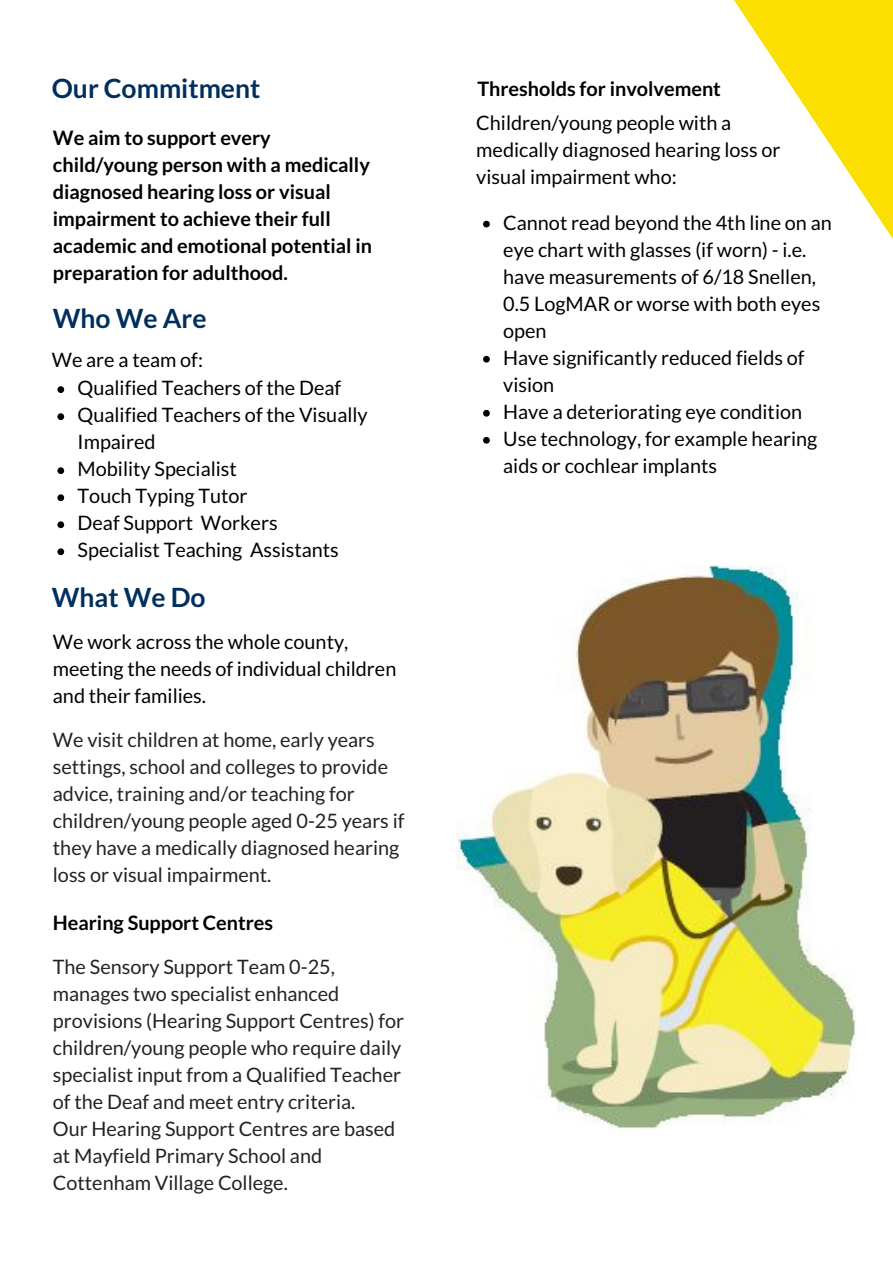
<style>
.page{position:relative;width:893px;height:1263px;background:#fff}
.page>*{position:absolute;margin:0;border:0;box-sizing:border-box;transform-origin:0 0}
.t1{font:700 26.55px "Lato";color:#002f5d}
.t2{font:19.8px/27px "Lato";color:#000}
.t3{font:19.8px/27px "Lato";color:#222}
.t4{font:700 19.8px/27px "Lato";color:#000}
</style>
<div class="page">
<svg style="left:734px;top:0;width:159px;height:239px"></svg>
<svg style="left:57px;top:386px;width:7px;height:7px"></svg>
<svg style="left:57px;top:413px;width:7px;height:7px"></svg>
<svg style="left:57px;top:467px;width:7px;height:7px"></svg>
<svg style="left:57px;top:494px;width:7px;height:7px"></svg>
<svg style="left:57px;top:521px;width:7px;height:7px"></svg>
<svg style="left:57px;top:548px;width:7px;height:7px"></svg>
<svg style="left:483px;top:221px;width:7px;height:6px"></svg>
<svg style="left:483px;top:356px;width:7px;height:7px"></svg>
<svg style="left:483px;top:410px;width:7px;height:7px"></svg>
<svg style="left:483px;top:437px;width:7px;height:7px"></svg>
<img style="left:456px;top:565px;width:400px;height:563px">
<h1 class="t1" style="left:52px;top:72px;width:210px">Our Commitment</h1>
<p class="t4" style="left:53px;top:124px;width:321px">We aim to support every child/young person with a medically diagnosed hearing loss or visual impairment to achieve their full academic and emotional potential in preparation for adulthood.</p>
<h1 class="t1" style="left:53px;top:301px;width:155px">Who We Are</h1>
<p class="t2" style="left:52px;top:346px;width:153px">We are a team of:</p>
<p class="t2" style="left:78px;top:374px;width:292px">Qualified Teachers of the Deaf<br>Qualified Teachers of the Visually<br>Impaired<br>Mobility Specialist<br>Touch Typing Tutor<br>Deaf Support Workers<br>Specialist Teaching Assistants</p>
<h1 class="t1" style="left:52px;top:581px;width:155px">What We Do</h1>
<p class="t2" style="left:53px;top:627px;width:345px">We work across the whole county, meeting the needs of individual children and their families.</p>
<p class="t3" style="left:53px;top:725px;width:353px">We visit children at home, early years settings, school and colleges to provide advice, training and/or teaching for children/young people aged 0-25 years if they have a medically diagnosed hearing loss or visual impairment.</p>
<p class="t4" style="left:53px;top:909px;width:222px">Hearing Support Centres</p>
<p class="t3" style="left:53px;top:953px;width:353px">The Sensory Support Team 0-25, manages two specialist enhanced provisions (Hearing Support Centres) for children/young people who require daily specialist input from a Qualified Teacher of the Deaf and meet entry criteria.<br>Our Hearing Support Centres are based at Mayfield Primary School and Cottenham Village College.</p>
<p class="t4" style="left:477px;top:75px;width:245px">Thresholds for involvement</p>
<p class="t2" style="left:476px;top:108px;width:306px">Children/young people with a medically diagnosed hearing loss or visual impairment who:</p>
<p class="t2" style="left:503px;top:209px;width:330px">Cannot read beyond the 4th line on an eye chart with glasses (if worn) - i.e. have measurements of 6/18 Snellen,<br>0.5 LogMAR or worse with both eyes open<br>Have significantly reduced fields of vision<br>Have a deteriorating eye condition<br>Use technology, for example hearing aids or cochlear implants</p>
</div>
